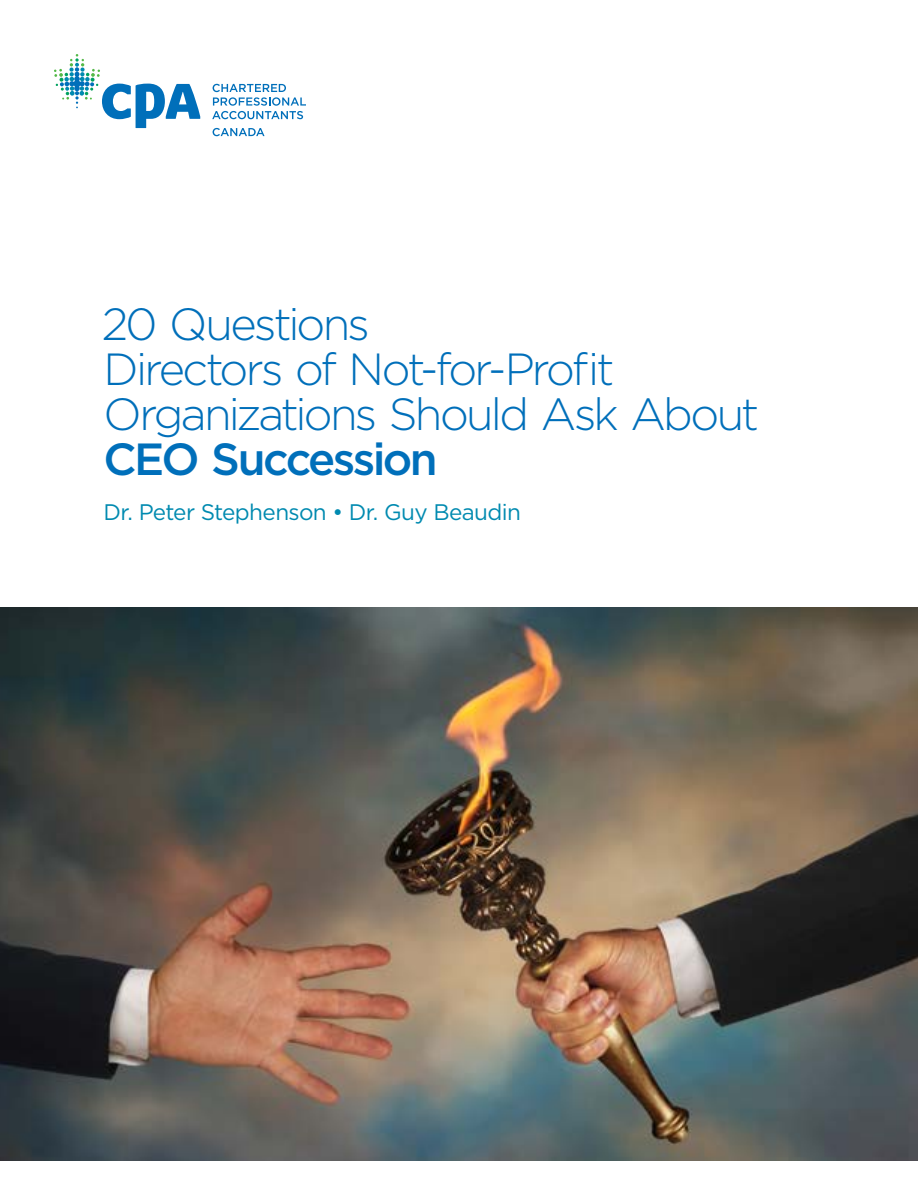
<style>
.page{position:relative;width:918px;height:1188px;background:#fff}
.page>*{position:absolute;margin:0;border:0;box-sizing:border-box;transform-origin:0 0}
.t1{font:300 45px/45px "Gotham";letter-spacing:-.06em;color:#006fba}
.t2{font:500 45px "Gotham";letter-spacing:-.055em;color:#006fba}
.t3{font:22.5px "Gotham";letter-spacing:-.025em;color:#008ab0}
</style>
<div class="page">
<svg style="left:212px;top:84px;width:94px;height:35px"></svg>
<svg style="left:54px;top:54px;width:146px;height:74px"></svg>
<svg style="left:213px;top:128px;width:52px;height:8px"></svg>
<img style="left:0;top:608px;width:918px;height:553px">
<p class="t1" style="left:102px;top:300px;width:659px">20 Questions<br>Directors of Not-for-Profit<br>Organizations Should Ask About</p>
<p class="t2" style="left:104px;top:429px;width:336px">CEO Succession</p>
<p class="t3" style="left:104px;top:497px;width:419px">Dr. Peter Stephenson • Dr. Guy Beaudin</p>
</div>
